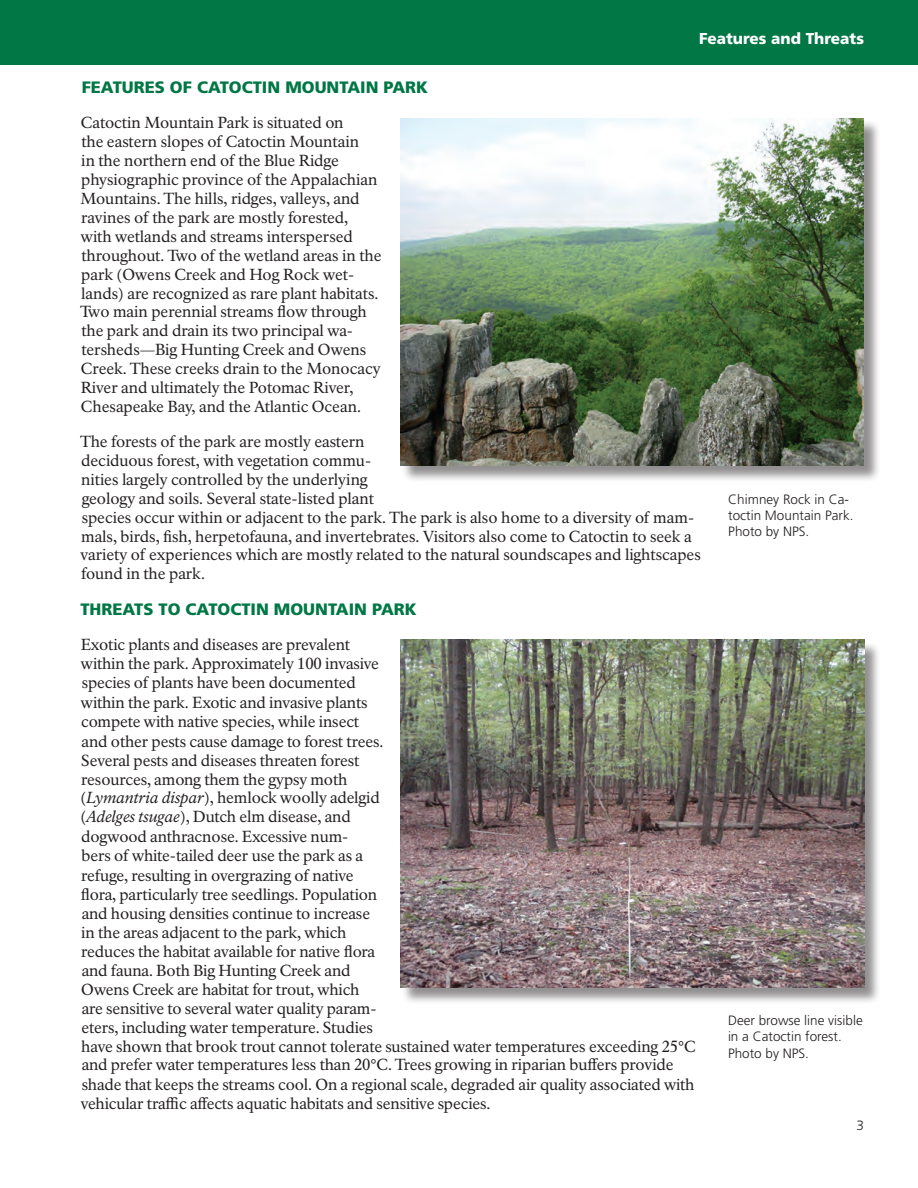
<style>
.page{position:relative;width:918px;height:1188px;background:#fff}
.page>*{position:absolute;margin:0;border:0;box-sizing:border-box;transform-origin:0 0}
.Second_order_heading{font:900 16.5px "Frutiger LT Std";color:#007745}
.Body_text{font:15.75px/19px "NPS Rawlinson OT";letter-spacing:-.005em;color:#231f20}
.Photo_credit{font:900 15.75px "Frutiger LT Std";color:#fff}
.t1{font:300 13.5px/16.2px "Frutiger LT Std";color:#231f20}
.s1{font-style:italic}
</style>
<div class="page">
<div style="left:401px;top:119px;width:480px;height:364px;background:#231f20;opacity:.5"></div>
<img style="left:400px;top:118px;width:464px;height:348px">
<div style="left:0;top:0;width:918px;height:65px;background:#007745"></div>
<div style="left:401px;top:641px;width:480px;height:364px;background:#231f20;opacity:.5"></div>
<img style="left:400px;top:640px;width:464px;height:348px">
<p class="Photo_credit" style="left:699px;top:29px;width:166px">Features and Threats</p>
<p class="Second_order_heading" style="left:82px;top:78px;width:348px">FEATURES OF CATOCTIN MOUNTAIN PARK</p>
<p class="Body_text" style="left:80px;top:114px;width:303px">Catoctin Mountain Park is situated on<br>the eastern slopes of Catoctin Mountain<br>in the northern end of the Blue Ridge physiographic province of the Appalachian Mountains. The hills, ridges, valleys, and ravines of the park are mostly forested, with wetlands and streams interspersed throughout. Two of the wetland areas in the park (Owens Creek and Hog Rock wet&shy;lands) are recognized as rare plant habitats.<br>Two main perennial streams flow through the park and drain its two principal wa&shy;tersheds—Big Hunting Creek and Owens Creek. These creeks drain to the Monocacy River and ultimately the Potomac River, Chesapeake Bay, and the Atlantic Ocean.</p>
<p class="Body_text" style="left:80px;top:432px;width:622px">The forests of the park are mostly eastern<br>deciduous forest, with vegetation commu-<br>nities largely controlled by the underlying<br>geology and soils. Several state-listed plant<br>species occur within or adjacent to the park. The park is also home to a diversity of mam&shy;mals, birds, fish, herpetofauna, and invertebrates. Visitors also come to Catoctin to seek a variety of experiences which are mostly related to the natural soundscapes and lightscapes found in the park.</p>
<p class="Second_order_heading" style="left:80px;top:600px;width:338px">THREATS TO CATOCTIN MOUNTAIN PARK</p>
<p class="Body_text" style="left:80px;top:636px;width:617px">Exotic plants and diseases are prevalent<br>within the park. Approximately 100 invasive<br>species of plants have been documented<br>within the park. Exotic and invasive plants<br>compete with native species, while insect<br>and other pests cause damage to forest trees.<br>Several pests and diseases threaten forest<br>resources, among them the gypsy moth<br>(<span class="s1">Lymantria dispar</span>), hemlock woolly adelgid<br>(<span class="s1">Adelges tsugae</span>), Dutch elm disease, and<br>dogwood anthracnose. Excessive num-<br>bers of white-tailed deer use the park as a<br>refuge, resulting in overgrazing of native<br>flora, particularly tree seedlings. Population<br>and housing densities continue to increase<br>in the areas adjacent to the park, which<br>reduces the habitat available for native flora<br>and fauna. Both Big Hunting Creek and<br>Owens Creek are habitat for trout, which<br>are sensitive to several water quality param-<br>eters, including water temperature. Studies<br>have shown that brook trout cannot tolerate sustained water temperatures exceeding 25°C and prefer water temperatures less than 20°C. Trees growing in riparian buffers provide shade that keeps the streams cool. On a regional scale, degraded air quality associated with vehicular traffic affects aquatic habitats and sensitive species.</p>
<p class="t1" style="left:728px;top:491px;width:127px">Chimney Rock in Ca&shy;toctin Mountain Park.<br>Photo by NPS.</p>
<p class="t1" style="left:728px;top:1013px;width:136px">Deer browse line visible in a Catoctin forest.<br>Photo by NPS.</p>
<p class="t1" style="left:856px;top:1117px;width:9px">3</p>
</div>
